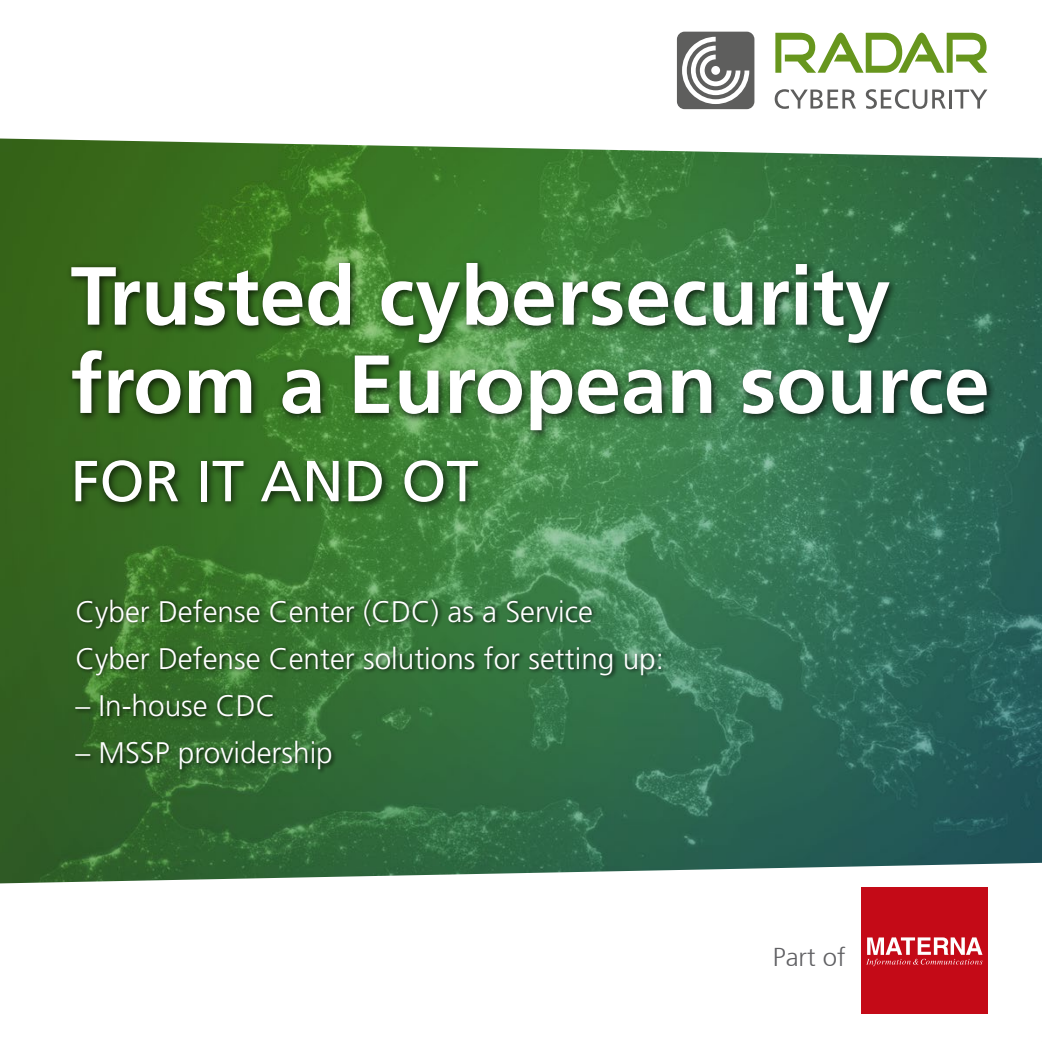
<style>
.page{position:relative;width:1042px;height:1042px;background:#fff}
.page>*{position:absolute;margin:0;border:0;box-sizing:border-box;transform-origin:0 0}
.t1{font:700 82.25px/88.2px "Frutiger LT Pro";color:#fff}
.t2{font:57.75px "Frutiger LT Pro";color:#fff}
.t3{font:300 29.75px/47.2px "Frutiger LT Pro";color:#fff}
.t4{font:300 25.72px "Frutiger 45";color:#606063}
</style>
<div class="page">
<img style="left:0;top:158px;width:1042px;height:705px">
<svg style="left:0;top:31px;width:1042px;height:127px"></svg>
<div style="left:74px;top:597px;width:592px;height:177px;background:#000;opacity:.75"></div>
<div style="left:66px;top:258px;width:930px;height:253px;background:#000;opacity:.75"></div>
<svg style="left:0;top:863px;width:1031px;height:151px"></svg>
<svg style="left:775px;top:33px;width:212px;height:40px"></svg>
<div style="left:677px;top:32px;width:77px;height:77px;background:#5e5e5d;border-radius:8px"></div>
<svg style="left:682px;top:37px;width:67px;height:67px"></svg>
<div style="left:711px;top:66px;width:9px;height:9px;background:#fff;border-radius:50%"></div>
<svg style="left:774px;top:89px;width:82px;height:20px"></svg>
<svg style="left:866px;top:89px;width:80px;height:20px"></svg>
<hr style="left:949px;top:90px;width:3px;height:19px;background:#5e5e5d">
<svg style="left:954px;top:90px;width:33px;height:19px"></svg>
<div style="left:861px;top:888px;width:126px;height:126px;background:#c40a17"></div>
<svg style="left:866px;top:937px;width:116px;height:29px"></svg>
<h1 class="t1" style="left:71px;top:252px;width:920px">Trusted cybersecurity from a European source</h1>
<h2 class="t2" style="left:71px;top:447px;width:409px">FOR IT AND OT</h2>
<p class="t3" style="left:75px;top:588px;width:590px">Cyber Defense Center (CDC) as a Service<br>Cyber Defense Center solutions for setting up:</p>
<p class="t3" style="left:75px;top:682px;width:202px">– In-house CDC</p>
<p class="t3" style="left:75px;top:729px;width:259px">– MSSP providership</p>
<p class="t4" style="left:773px;top:942px;width:75px">Part of</p>
</div>
